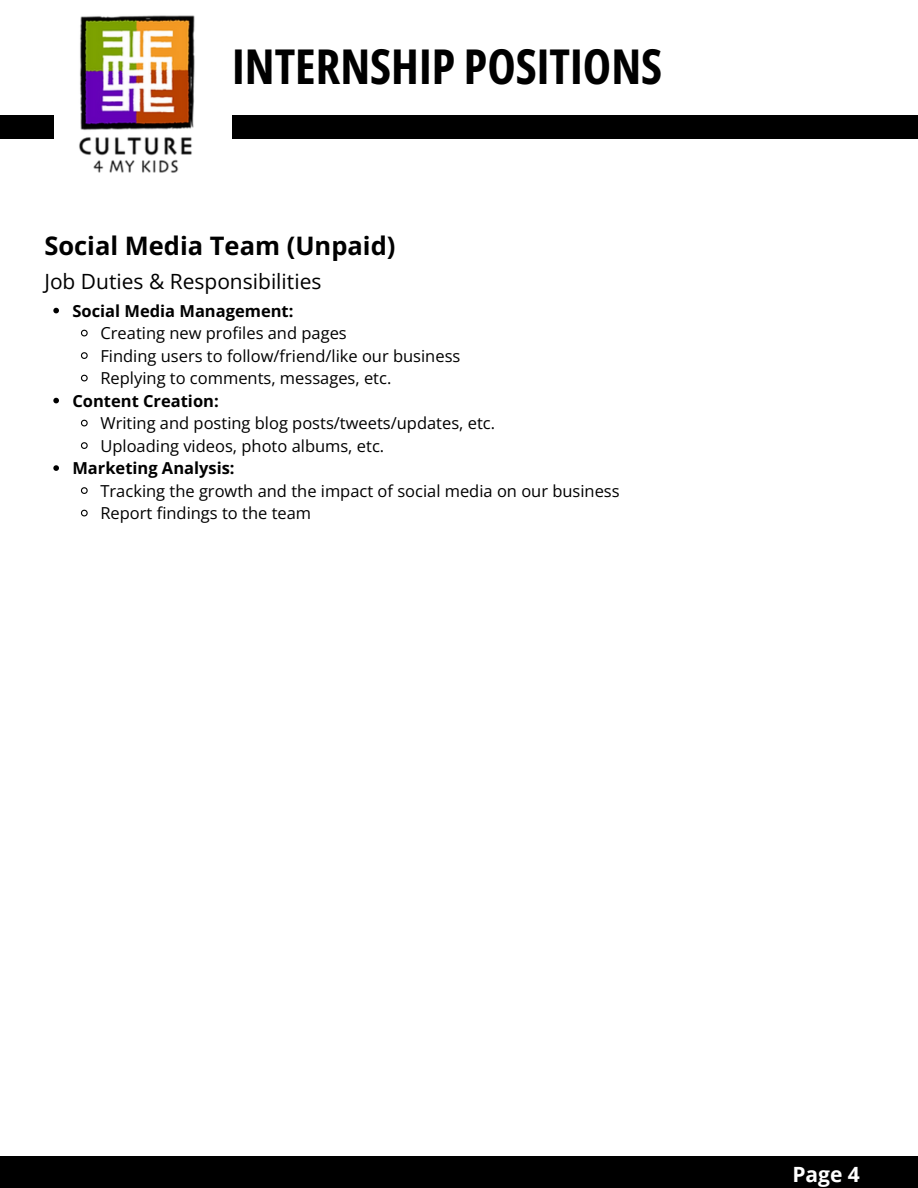
<style>
.page{position:relative;width:918px;height:1188px;background:#fff}
.page>*{position:absolute;margin:0;border:0;box-sizing:border-box;transform-origin:0 0}
.t1{font:700 48px "Open Sans Condensed";color:#000}
.t2{font:700 25.5px "Open Sans";color:#000}
.t3{font:21px "Open Sans";color:#000}
.t4{font:700 21px "Open Sans";color:#fff}
.t5{font:16.5px/22.5px "Open Sans";color:#000}
.t6{font:700 16.5px "Open Sans";color:#000}
</style>
<div class="page">
<div style="left:232px;top:115px;width:686px;height:24px;background:#000"></div>
<div style="left:0;top:115px;width:53px;height:24px;background:#000"></div>
<img style="left:53px;top:15px;width:142px;height:158px">
<div style="left:0;top:1157px;width:918px;height:31px;background:#000"></div>
<svg style="left:53px;top:308px;width:6px;height:5px"></svg>
<svg style="left:80px;top:329px;width:8px;height:8px"></svg>
<svg style="left:80px;top:352px;width:8px;height:7px"></svg>
<svg style="left:80px;top:374px;width:8px;height:8px"></svg>
<svg style="left:53px;top:398px;width:6px;height:5px"></svg>
<svg style="left:80px;top:419px;width:8px;height:8px"></svg>
<svg style="left:80px;top:442px;width:8px;height:7px"></svg>
<svg style="left:53px;top:465px;width:6px;height:6px"></svg>
<svg style="left:80px;top:487px;width:8px;height:7px"></svg>
<svg style="left:80px;top:509px;width:8px;height:8px"></svg>
<h1 class="t1" style="left:232px;top:32px;width:432px">INTERNSHIP POSITIONS</h1>
<h2 class="t2" style="left:44px;top:228px;width:353px">Social Media Team (Unpaid)</h2>
<p class="t3" style="left:44px;top:267px;width:279px">Job Duties &amp; Responsibilities</p>
<p class="t6" style="left:72px;top:299px;width:223px">Social Media Management:</p>
<p class="t5" style="left:100px;top:322px;width:361px">Creating new profiles and pages<br>Finding users to follow/friend/like our business<br>Replying to comments, messages, etc.</p>
<p class="t6" style="left:72px;top:389px;width:148px">Content Creation:</p>
<p class="t5" style="left:100px;top:412px;width:396px">Writing and posting blog posts/tweets/updates, etc.<br>Uploading videos, photo albums, etc.</p>
<p class="t6" style="left:72px;top:457px;width:164px">Marketing Analysis:</p>
<p class="t5" style="left:100px;top:479px;width:521px">Tracking the growth and the impact of social media on our business<br>Report findings to the team</p>
<p class="t4" style="left:792px;top:1160px;width:69px">Page 4</p>
</div>
